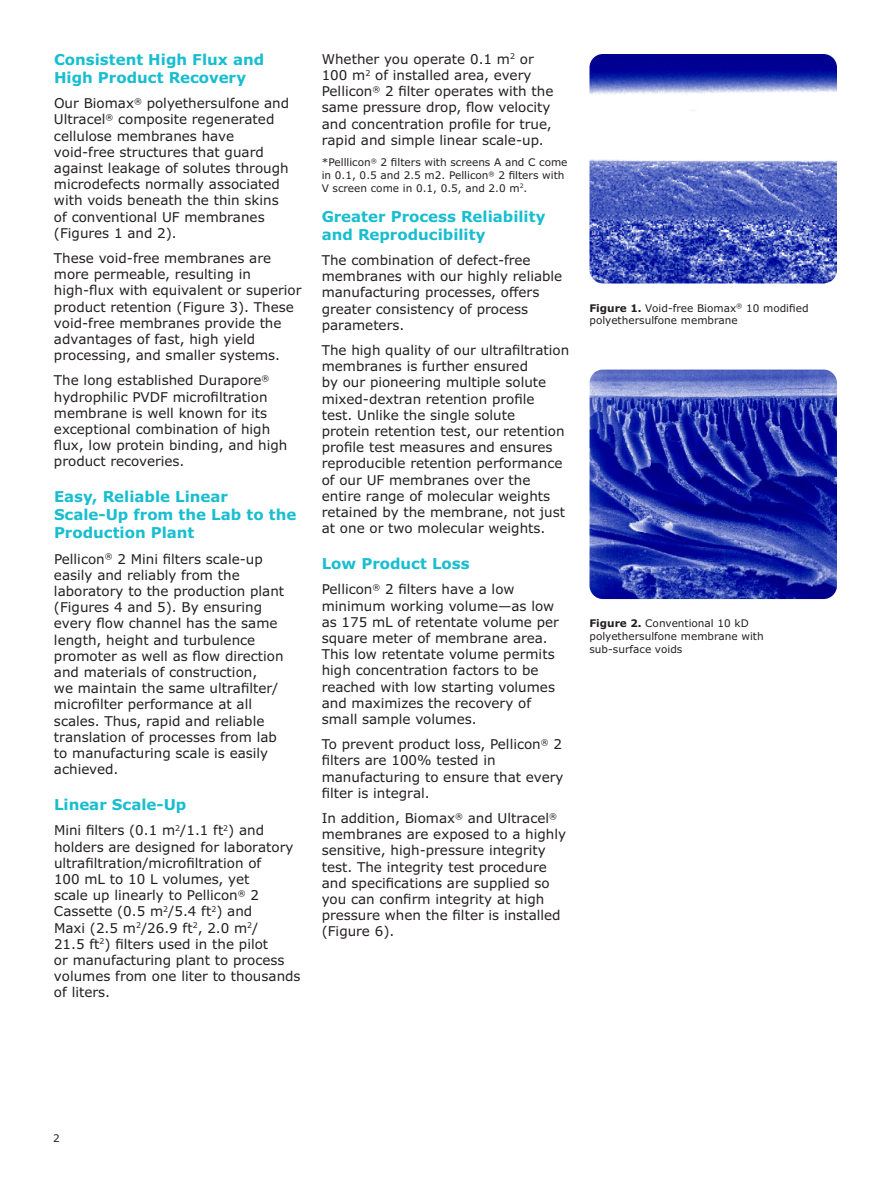
<style>
.page{position:relative;width:891px;height:1188px;background:#fff}
.page>*{position:absolute;margin:0;border:0;box-sizing:border-box;transform-origin:0 0}
.t1{font:700 15px/18px "Verdana Pro";color:#18becf}
.t2{font:13.5px/16.2px "Verdana Pro";color:#231f20}
.t3{font:10.5px/12.6px "Verdana Pro";color:#231f20}
.s1{font-weight:700}
</style>
<div class="page">
<img style="left:590px;top:54px;width:247px;height:230px">
<img style="left:590px;top:370px;width:247px;height:229px">
<p class="t1" style="left:54px;top:51px;width:212px">Consistent High Flux and<br>High Product Recovery</p>
<p class="t2" style="left:54px;top:95px;width:237px">Our Biomax<sup>®</sup> polyethersulfone and<br>Ultracel<sup>®</sup> composite regenerated cellulose membranes have void‑free structures that guard against leakage of solutes through microdefects normally associated with voids beneath the thin skins of conventional UF membranes (Figures 1 and 2).</p>
<p class="t2" style="left:54px;top:250px;width:249px">These void‑free membranes are more permeable, resulting in high‑flux with equivalent or superior product retention (Figure 3). These void‑free membranes provide the advantages of fast, high yield processing, and smaller systems.</p>
<p class="t2" style="left:54px;top:373px;width:235px">The long established Durapore<sup>® </sup>hydrophilic PVDF microfiltration membrane is well known for its exceptional combination of high flux, low protein binding, and high product recoveries.</p>
<p class="t1" style="left:54px;top:488px;width:244px">Easy, Reliable Linear<br>Scale‑Up from the Lab to the<br>Production Plant</p>
<p class="t2" style="left:54px;top:551px;width:232px">Pellicon<sup>®</sup> 2 Mini filters scale‑up easily and reliably from the laboratory to the production plant (Figures 4 and 5). By ensuring every flow channel has the same length, height and turbulence promoter as well as flow direction and materials of construction,<br>we maintain the same ultrafilter/ microfilter performance at all scales. Thus, rapid and reliable translation of processes from lab to manufacturing scale is easily achieved.</p>
<p class="t1" style="left:54px;top:796px;width:134px">Linear Scale‑Up</p>
<p class="t2" style="left:54px;top:822px;width:248px">Mini filters (0.1 m<sup>2</sup>/1.1 ft<sup>2</sup>) and holders are designed for laboratory ultrafiltration/microfiltration of<br>100 mL to 10 L volumes, yet<br>scale up linearly to Pellicon<sup>®</sup> 2<br>Cassette (0.5 m<sup>2</sup>/5.4 ft<sup>2</sup>) and<br>Maxi (2.5 m<sup>2</sup>/26.9 ft<sup>2</sup>, 2.0 m<sup>2</sup>/<br>21.5 ft<sup>2</sup>) filters used in the pilot<br>or manufacturing plant to process volumes from one liter to thousands of liters.</p>
<p class="t2" style="left:322px;top:51px;width:233px">Whether you operate 0.1 m<sup>2</sup> or 100 m<sup>2</sup> of installed area, every Pellicon<sup>®</sup> 2 filter operates with the same pressure drop, flow velocity and concentration profile for true, rapid and simple linear scale‑up.</p>
<p class="t3" style="left:322px;top:156px;width:247px">*Pelllicon<sup>®</sup> 2 filters with screens A and C come in 0.1, 0.5 and 2.5 m2. Pellicon<sup>®</sup> 2 filters with<br>V screen come in 0.1, 0.5, and 2.0 m<sup>2</sup>.</p>
<p class="t1" style="left:322px;top:208px;width:225px">Greater Process Reliability and Reproducibility</p>
<p class="t2" style="left:322px;top:252px;width:242px">The combination of defect‑free membranes with our highly reliable manufacturing processes, offers greater consistency of process parameters.</p>
<p class="t2" style="left:322px;top:342px;width:249px">The high quality of our ultrafiltration membranes is further ensured<br>by our pioneering multiple solute mixed‑dextran retention profile<br>test. Unlike the single solute<br>protein retention test, our retention profile test measures and ensures reproducible retention performance of our UF membranes over the entire range of molecular weights retained by the membrane, not just at one or two molecular weights.</p>
<p class="t1" style="left:322px;top:555px;width:149px">Low Product Loss</p>
<p class="t2" style="left:322px;top:582px;width:239px">Pellicon<sup>®</sup> 2 filters have a low minimum working volume—as low as 175 mL of retentate volume per square meter of membrane area.<br>This low retentate volume permits high concentration factors to be reached with low starting volumes and maximizes the recovery of small sample volumes.</p>
<p class="t2" style="left:322px;top:736px;width:243px">To prevent product loss, Pellicon<sup>®</sup> 2 filters are 100% tested in manufacturing to ensure that every filter is integral.</p>
<p class="t2" style="left:322px;top:810px;width:246px">In addition, Biomax<sup>®</sup> and Ultracel<sup>® </sup>membranes are exposed to a highly sensitive, high-pressure integrity test. The integrity test procedure and specifications are supplied so you can confirm integrity at high pressure when the filter is installed (Figure 6).</p>
<p class="t3" style="left:589px;top:302px;width:221px"><span class="s1">Figure 1.</span> Void-free Biomax<sup>®</sup> 10 modified polyethersulfone membrane</p>
<p class="t3" style="left:589px;top:617px;width:176px"><span class="s1">Figure 2.</span> Conventional 10 kD polyethersulfone membrane with sub-surface voids</p>
<p class="t3" style="left:53px;top:1132px;width:8px">2</p>
</div>
